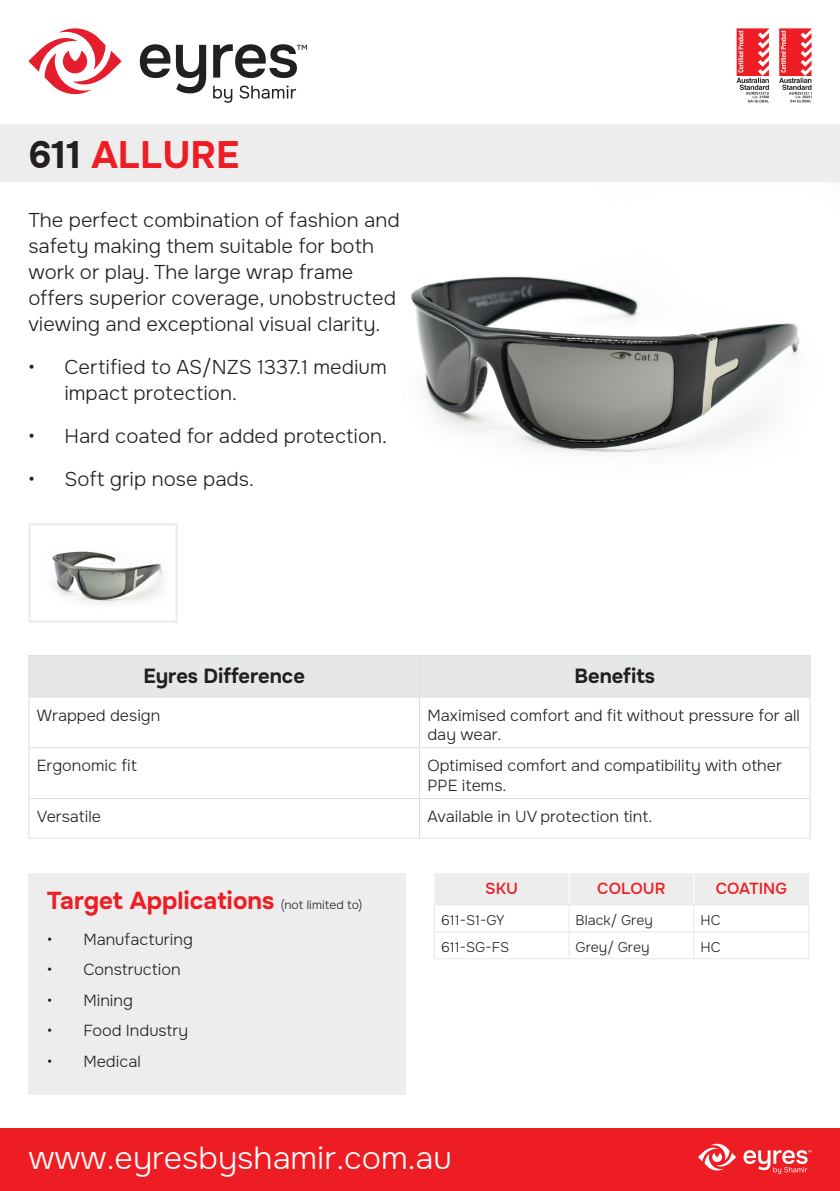
<style>
.page{position:relative;width:840px;height:1191px;background:#fff}
.page>*{position:absolute;margin:0;border:0;box-sizing:border-box;transform-origin:0 0}
.t1{font:700 37.4px "Onest";color:#ee1d23}
.t2{font:300 31.8px "Onest";color:#fff}
.t3{font:700 24px "Onest";color:#ee1d23}
.t4{font:300 20px/26px "Onest";color:#231f20}
.t5{font:700 20px "Onest";color:#231f20}
.t6{font:300 16px/19.2px "Onest";color:#231f20}
.t7{font:500 16px "Onest";color:#ee1d23}
.t8{font:300 14px "Onest";color:#231f20}
.s1{color:#231f20}
.s2{font-weight:300;font-size:12px;color:#231f20}
</style>
<div class="page">
<div style="left:28px;top:873px;width:377px;height:221px;background:#ededed"></div>
<img style="left:411px;top:276px;width:389px;height:178px">
<svg style="left:434px;top:873px;width:375px;height:85px"></svg>
<hr style="left:434px;top:958px;width:134px;height:1px;background:#e6e7e9">
<hr style="left:568px;top:958px;width:125px;height:1px;background:#e6e7e9">
<hr style="left:693px;top:958px;width:115px;height:1px;background:#e6e7e9">
<svg style="left:28px;top:28px;width:94px;height:67px"></svg>
<svg style="left:140px;top:44px;width:167px;height:59px"></svg>
<svg style="left:736px;top:28px;width:32px;height:74px"></svg>
<svg style="left:779px;top:28px;width:32px;height:74px"></svg>
<div style="left:0;top:125px;width:839px;height:57px;background:#ededed"></div>
<div style="left:29px;top:656px;width:780px;height:40px;background:#e6e7e9"></div>
<hr style="left:28px;top:655px;width:391px;height:1px;background:#dcdddf">
<hr style="left:28px;top:656px;width:1px;height:40px;background:#dcdddf">
<hr style="left:419px;top:655px;width:391px;height:1px;background:#dcdddf">
<hr style="left:419px;top:656px;width:1px;height:40px;background:#dcdddf">
<hr style="left:809px;top:656px;width:1px;height:40px;background:#dcdddf">
<hr style="left:28px;top:696px;width:391px;height:1px;background:#dcdddf">
<hr style="left:28px;top:697px;width:1px;height:50px;background:#dcdddf">
<hr style="left:419px;top:696px;width:391px;height:1px;background:#dcdddf">
<hr style="left:419px;top:697px;width:1px;height:50px;background:#dcdddf">
<hr style="left:809px;top:697px;width:1px;height:50px;background:#dcdddf">
<hr style="left:28px;top:747px;width:391px;height:1px;background:#dcdddf">
<hr style="left:28px;top:748px;width:1px;height:50px;background:#dcdddf">
<hr style="left:419px;top:747px;width:391px;height:1px;background:#dcdddf">
<hr style="left:419px;top:748px;width:1px;height:50px;background:#dcdddf">
<hr style="left:809px;top:748px;width:1px;height:50px;background:#dcdddf">
<hr style="left:28px;top:798px;width:391px;height:1px;background:#dcdddf">
<hr style="left:28px;top:799px;width:1px;height:38px;background:#dcdddf">
<hr style="left:419px;top:798px;width:391px;height:1px;background:#dcdddf">
<hr style="left:419px;top:799px;width:1px;height:38px;background:#dcdddf">
<hr style="left:809px;top:799px;width:1px;height:38px;background:#dcdddf">
<hr style="left:28px;top:837px;width:391px;height:1px;background:#dcdddf">
<hr style="left:419px;top:837px;width:391px;height:1px;background:#dcdddf">
<div style="left:0;top:1128px;width:839px;height:63px;background:#ee1d23"></div>
<svg style="left:698px;top:1143px;width:37px;height:28px"></svg>
<svg style="left:743px;top:1150px;width:68px;height:24px"></svg>
<img style="left:52px;top:551px;width:112px;height:53px">
<div style="left:28px;top:523px;width:150px;height:100px;border:2px solid #ededed"></div>
<p class="t1" style="left:28px;top:132px;width:212px"><span class="s1">611</span> ALLURE</p>
<p class="t4" style="left:28px;top:207px;width:372px">The perfect combination of fashion and safety making them suitable for both work or play. The large wrap frame offers superior coverage, unobstructed viewing and exceptional visual clarity.</p>
<p class="t4" style="left:64px;top:354px;width:324px;text-indent:-36px">• Certified to AS/NZS 1337.1 medium impact protection.</p>
<p class="t4" style="left:28px;top:423px;width:360px">• Hard coated for added protection.</p>
<p class="t4" style="left:28px;top:466px;width:227px">• Soft grip nose pads.</p>
<p class="t5" style="left:143px;top:664px;width:163px">Eyres Difference</p>
<p class="t5" style="left:574px;top:664px;width:82px">Benefits</p>
<p class="t6" style="left:37px;top:705px;width:125px">Wrapped design</p>
<p class="t6" style="left:427px;top:705px;width:373px">Maximised comfort and fit without pressure for all day wear.</p>
<p class="t6" style="left:37px;top:756px;width:102px">Ergonomic fit</p>
<p class="t6" style="left:427px;top:756px;width:356px">Optimised comfort and compatibility with other<br>PPE items.</p>
<p class="t6" style="left:37px;top:807px;width:66px">Versatile</p>
<p class="t6" style="left:427px;top:807px;width:226px">Available in UV protection tint.</p>
<p class="t3" style="left:47px;top:886px;width:316px">Target Applications <span class="s2">(not limited to)</span></p>
<p class="t6" style="left:47px;top:930px;width:147px">• Manufacturing</p>
<p class="t6" style="left:47px;top:960px;width:135px">• Construction</p>
<p class="t6" style="left:47px;top:991px;width:87px">• Mining</p>
<p class="t6" style="left:47px;top:1021px;width:142px">• Food Industry</p>
<p class="t6" style="left:47px;top:1052px;width:95px">• Medical</p>
<p class="t7" style="left:485px;top:879px;width:34px">SKU</p>
<p class="t7" style="left:597px;top:879px;width:70px">COLOUR</p>
<p class="t7" style="left:715px;top:879px;width:73px">COATING</p>
<p class="t8" style="left:441px;top:911px;width:65px">611-S1-GY</p>
<p class="t8" style="left:575px;top:911px;width:79px">Black/ Grey</p>
<p class="t8" style="left:700px;top:911px;width:22px">HC</p>
<p class="t8" style="left:441px;top:938px;width:70px">611-SG-FS</p>
<p class="t8" style="left:575px;top:938px;width:75px">Grey/ Grey</p>
<p class="t8" style="left:700px;top:938px;width:22px">HC</p>
<p class="t2" style="left:28px;top:1138px;width:425px">www.eyresbyshamir.com.au</p>
</div>
